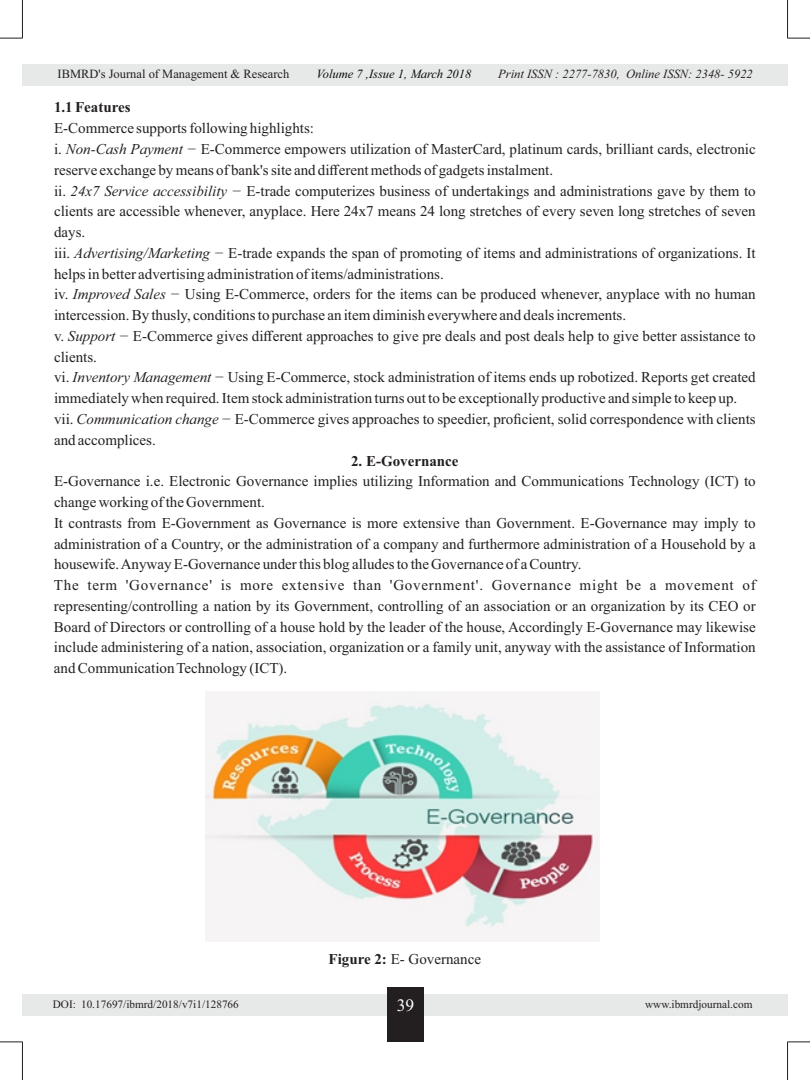
<style>
.page{position:relative;width:810px;height:1080px;background:#fff}
.page>*{position:absolute;margin:0;border:0;box-sizing:border-box;transform-origin:0 0}
.t1{font:17.5px "Times New Roman";color:#fff}
.t2{font:15px/20.8px "Times New Roman";color:#231f20}
.t3{font:700 15px "Times New Roman";color:#231f20}
.t4{font:italic 12.5px "Times New Roman";color:#231f20}
.t5{font:12.5px "Times New Roman";color:#231f20}
.t6{font:italic 12.5px "Times New Roman";color:#060707}
.t7{font:11.25px "Times New Roman";color:#231f20}
.s1{font-style:italic}
.s2{font-weight:700}
</style>
<div class="page">
<hr style="left:22px;top:0;width:1px;height:38px;background:#231f20">
<hr style="left:787px;top:0;width:1px;height:38px;background:#231f20">
<svg style="left:0;top:38px;width:22px;height:1px"></svg>
<svg style="left:787px;top:38px;width:23px;height:1px"></svg>
<hr style="left:22px;top:1042px;width:1px;height:38px;background:#231f20">
<hr style="left:787px;top:1042px;width:1px;height:38px;background:#231f20">
<svg style="left:0;top:1041px;width:22px;height:1px"></svg>
<svg style="left:787px;top:1041px;width:23px;height:1px"></svg>
<div style="left:22px;top:64px;width:765px;height:22px;background:#e7e8e8"></div>
<div style="left:22px;top:994px;width:765px;height:21px;background:#e7e8e8"></div>
<div style="left:387px;top:988px;width:36px;height:54px;background:#231f20"></div>
<img style="left:206px;top:691px;width:393px;height:250px">
<p class="t5" style="left:58px;top:69px;width:233px">IBMRD's Journal of Management &amp; Research</p>
<p class="t4" style="left:498px;top:69px;width:256px">Print ISSN : 2277-7830, Online ISSN: 2348- 5922</p>
<p class="t6" style="left:317px;top:69px;width:156px">Volume 7 ,Issue 1, March 2018</p>
<p class="t3" style="left:54px;top:102px;width:78px">1.1 Features</p>
<p class="t2" style="left:54px;top:119px;width:703px">E-Commerce supports following highlights:<br>i. <span class="s1">Non-Cash Payment −</span> E-Commerce empowers utilization of MasterCard, platinum cards, brilliant cards, electronic reserve exchange by means of bank's site and different methods of gadgets instalment.<br>ii. <span class="s1">24x7 Service accessibility −</span> E-trade computerizes business of undertakings and administrations gave by them to clients are accessible whenever, anyplace. Here 24x7 means 24 long stretches of every seven long stretches of seven days.<br>iii. <span class="s1">Advertising/Marketing −</span> E-trade expands the span of promoting of items and administrations of organizations. It helps in better advertising administration of items/administrations.<br>iv. <span class="s1">Improved Sales −</span> Using E-Commerce, orders for the items can be produced whenever, anyplace with no human intercession. By thusly, conditions to purchase an item diminish everywhere and deals increments.<br>v. <span class="s1">Support −</span> E-Commerce gives different approaches to give pre deals and post deals help to give better assistance to clients.<br>vi. <span class="s1">Inventory Management −</span> Using E-Commerce, stock administration of items ends up robotized. Reports get created immediately when required. Item stock administration turns out to be exceptionally productive and simple to keep up. vii. <span class="s1">Communication change −</span> E-Commerce gives approaches to speedier, proficient, solid correspondence with clients and accomplices.</p>
<p class="t3" style="left:351px;top:455px;width:109px">2. E-Governance</p>
<p class="t2" style="left:54px;top:472px;width:703px">E-Governance i.e. Electronic Governance implies utilizing Information and Communications Technology (ICT) to change working of the Government.<br>It contrasts from E-Government as Governance is more extensive than Government. E-Governance may imply to administration of a Country, or the administration of a company and furthermore administration of a Household by a housewife. Anyway E-Governance under this blog alludes to the Governance of a Country.<br>The term 'Governance' is more extensive than 'Government'. Governance might be a movement of representing/controlling a nation by its Government, controlling of an association or an organization by its CEO or Board of Directors or controlling of a house hold by the leader of the house, Accordingly E-Governance may likewise include administering of a nation, association, organization or a family unit, anyway with the assistance of Information and Communication Technology (ICT).</p>
<p class="t7" style="left:81px;top:999px;width:159px">10.17697/ibmrd/2018/v7i1/128766</p>
<p class="t7" style="left:53px;top:999px;width:25px">DOI:</p>
<p class="t2" style="left:328px;top:950px;width:154px"><span class="s2">Figure 2:</span> E- Governance</p>
<p class="t1" style="left:397px;top:998px;width:19px">39</p>
<p class="t7" style="left:645px;top:999px;width:109px">www.ibmrdjournal.com</p>
</div>
